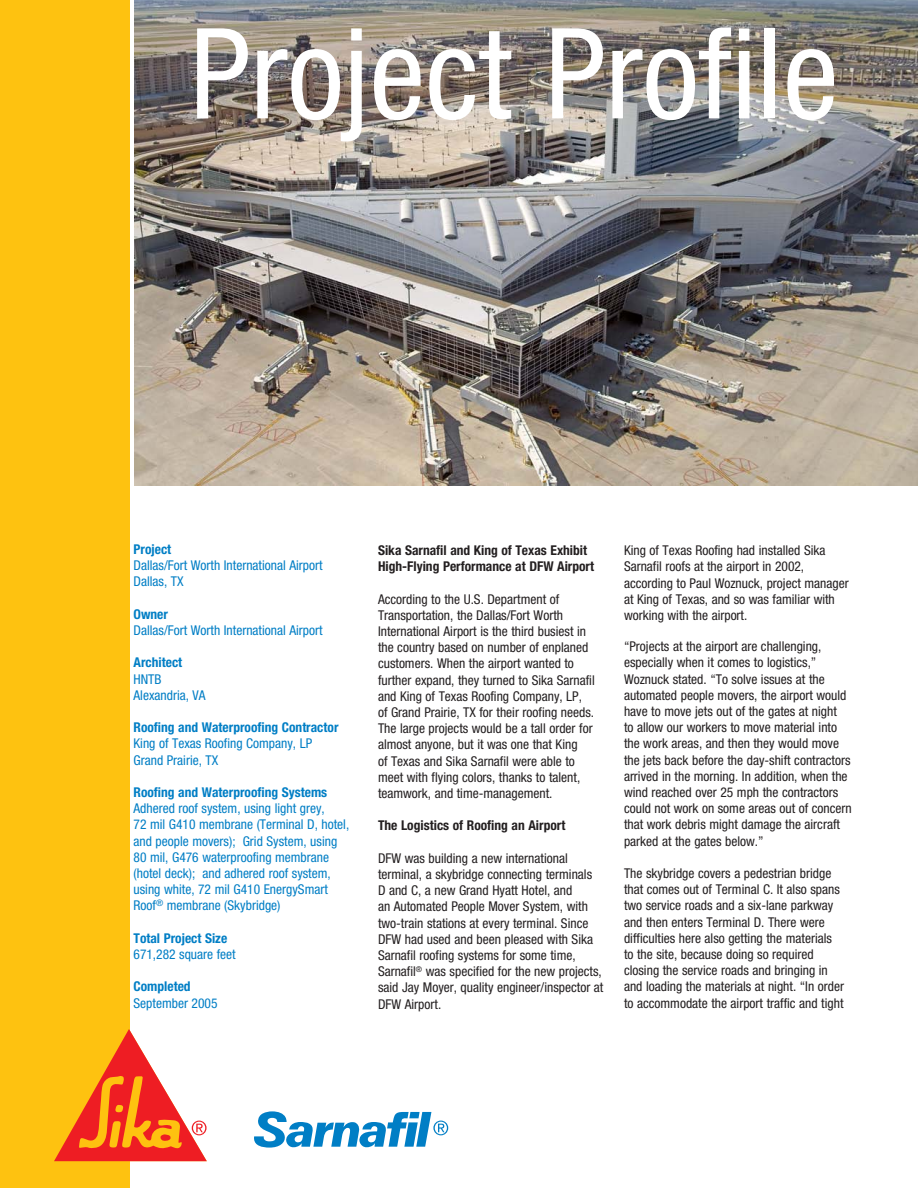
<style>
.page{position:relative;width:918px;height:1188px;background:#fff}
.page>*{position:absolute;margin:0;border:0;box-sizing:border-box;transform-origin:0 0}
.Sub-title_1{font:condensed 126px "Helvetica Neue";color:#fff}
.Copy{font:condensed 13.5px/16.2px "Helvetica Neue";color:#231f20}
.Copy-2{font:condensed 13.5px/16.2px "Helvetica Neue";color:#007ec5}
.Copy-3{font:700 condensed 13.5px/16.2px "Helvetica Neue";color:#231f20}
.s1{font-weight:700}
</style>
<div class="page">
<img style="left:134px;top:0;width:784px;height:486px">
<div style="left:0;top:0;width:129px;height:1188px;background:#fec210"></div>
<svg style="left:54px;top:1029px;width:153px;height:132px"></svg>
<svg style="left:254px;top:1111px;width:194px;height:37px"></svg>
<p class="Sub-title_1" style="left:190px;top:1px;width:650px">Project Profile</p>
<p class="Copy-2" style="left:134px;top:541px;width:191px"><span class="s1">Project<br></span>Dallas/Fort Worth International Airport<br>Dallas, TX</p>
<p class="Copy-2" style="left:134px;top:606px;width:191px"><span class="s1">Owner<br></span>Dallas/Fort Worth International Airport</p>
<p class="Copy-2" style="left:134px;top:654px;width:74px"><span class="s1">Architect<br></span>HNTB<br>Alexandria, VA</p>
<p class="Copy-2" style="left:134px;top:719px;width:207px"><span class="s1">Roofing and Waterproofing Contractor<br></span>King of Texas Roofing Company, LP<br>Grand Prairie, TX</p>
<p class="Copy-2" style="left:134px;top:784px;width:217px"><span class="s1">Roofing and Waterproofing Systems </span>Adhered roof system, using light grey,<br>72 mil G410 membrane (Terminal D, hotel, and people movers); Grid System, using 80 mil, G476 waterproofing membrane (hotel deck); and adhered roof system, using white, 72 mil G410 EnergySmart Roof<sup>®</sup> membrane (Skybridge)</p>
<p class="Copy-2" style="left:134px;top:930px;width:104px"><span class="s1">Total Project Size<br></span>671,282 square feet</p>
<p class="Copy-2" style="left:134px;top:978px;width:85px"><span class="s1">Completed<br></span>September 2005</p>
<p class="Copy-3" style="left:378px;top:542px;width:218px">Sika Sarnafil and King of Texas Exhibit<br>High-Flying Performance at DFW Airport</p>
<p class="Copy" style="left:378px;top:591px;width:218px">According to the U.S. Department of Transportation, the Dallas/Fort Worth International Airport is the third busiest in the country based on number of enplaned customers. When the airport wanted to further expand, they turned to Sika Sarnafil and King of Texas Roofing Company, LP, of Grand Prairie, TX for their roofing needs.<br>The large projects would be a tall order for almost anyone, but it was one that King<br>of Texas and Sika Sarnafil were able to meet with flying colors, thanks to talent, teamwork, and time-management.</p>
<p class="Copy-3" style="left:378px;top:817px;width:189px">The Logistics of Roofing an Airport</p>
<p class="Copy" style="left:378px;top:850px;width:227px">DFW was building a new international terminal, a skybridge connecting terminals<br>D and C, a new Grand Hyatt Hotel, and<br>an Automated People Mover System, with two-train stations at every terminal. Since DFW had used and been pleased with Sika Sarnafil roofing systems for some time, Sarnafil<sup>®</sup> was specified for the new projects, said Jay Moyer, quality engineer/inspector at DFW Airport.</p>
<p class="Copy" style="left:624px;top:542px;width:226px">King of Texas Roofing had installed Sika Sarnafil roofs at the airport in 2002, according to Paul Woznuck, project manager at King of Texas, and so was familiar with working with the airport.</p>
<p class="Copy" style="left:624px;top:638px;width:229px">“Projects at the airport are challenging, especially when it comes to logistics,” Woznuck stated. “To solve issues at the automated people movers, the airport would have to move jets out of the gates at night<br>to allow our workers to move material into the work areas, and then they would move the jets back before the day-shift contractors arrived in the morning. In addition, when the wind reached over 25 mph the contractors could not work on some areas out of concern that work debris might damage the aircraft parked at the gates below.”</p>
<p class="Copy" style="left:624px;top:865px;width:222px">The skybridge covers a pedestrian bridge that comes out of Terminal C. It also spans two service roads and a six-lane parkway and then enters Terminal D. There were difficulties here also getting the materials to the site, because doing so required closing the service roads and bringing in and loading the materials at night. “In order to accommodate the airport traffic and tight</p>
</div>
